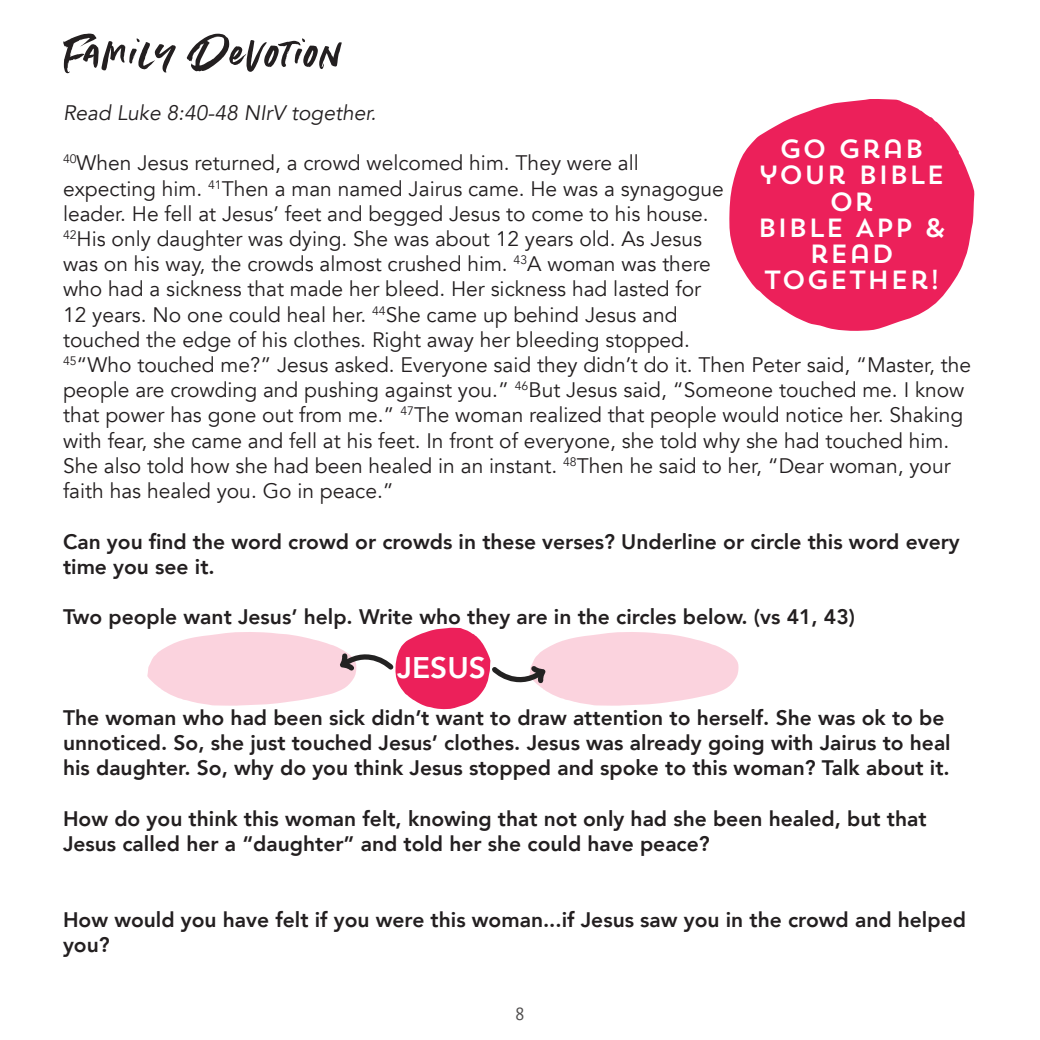
<style>
.page{position:relative;width:1040px;height:1040px;background:#fff}
.page>*{position:absolute;margin:0;border:0;box-sizing:border-box;transform-origin:0 0}
.Body__Black{font:61.25px "Summer Loving Solid";letter-spacing:.05em;color:#231f20}
.Body__Black-2{font:800 29.75px "Avenir";color:#fff}
.t1{font:26.25px/26.2px "Trend Sans One";color:#fff;text-align:center}
.Body__Black-3{font:21px/25.2px "Avenir";color:#231f20}
.Body__Black-4{font:800 21px/25.2px "Avenir";color:#231f20}
.Body__Black-5{font:italic 21px "Avenir";color:#231f20}
.t2{font:17.5px "PT Sans";color:#504e4e}
</style>
<div class="page">
<svg style="left:729px;top:99px;width:245px;height:232px;fill:#ec205a"></svg>
<svg style="left:147px;top:627px;width:591px;height:82px"></svg>
<p class="Body__Black" style="left:63px;top:15px;width:278px">Family Devotion</p>
<p class="Body__Black-5" style="left:63px;top:100px;width:315px">Read Luke 8:40-48 NIrV together.</p>
<p class="Body__Black-3" style="left:63px;top:151px;width:577px"><sup>40</sup>When Jesus returned, a crowd welcomed him. They were all</p>
<p class="Body__Black-3" style="left:63px;top:176px;width:909px">expecting him. <sup>41</sup>Then a man named Jairus came. He was a synagogue<br>leader. He fell at Jesus’ feet and begged Jesus to come to his house.<br><sup>42</sup>His only daughter was dying. She was about 12 years old. As Jesus<br>was on his way, the crowds almost crushed him. <sup>43</sup>A woman was there<br>who had a sickness that made her bleed. Her sickness had lasted for<br>12 years. No one could heal her. <sup>44</sup>She came up behind Jesus and<br>touched the edge of his clothes. Right away her bleeding stopped.<br><sup>45</sup>“Who touched me?” Jesus asked. Everyone said they didn’t do it. Then Peter said, “Master, the people are crowding and pushing against you.” <sup>46</sup>But Jesus said, “Someone touched me. I know that power has gone out from me.” <sup>47</sup>The woman realized that people would notice her. Shaking with fear, she came and fell at his feet. In front of everyone, she told why she had touched him.<br>She also told how she had been healed in an instant. <sup>48</sup>Then he said to her, “Dear woman, your faith has healed you. Go in peace.”</p>
<p class="Body__Black-4" style="left:63px;top:528px;width:898px">Can you find the word crowd or crowds in these verses? Underline or circle this word every time you see it.</p>
<p class="Body__Black-4" style="left:63px;top:604px;width:793px">Two people want Jesus’ help. Write who they are in the circles below. (vs 41, 43)</p>
<p class="t1" style="left:779px;top:135px;width:147px">GO GRAB</p>
<p class="t1" style="left:758px;top:161px;width:188px">YOUR BIBLE<br>OR</p>
<p class="t1" style="left:757px;top:214px;width:190px">BIBLE APP &amp;</p>
<p class="t1" style="left:763px;top:240px;width:178px">READ<br>TOGETHER!</p>
<p class="Body__Black-2" style="left:397px;top:644px;width:90px">JESUS</p>
<p class="Body__Black-4" style="left:63px;top:705px;width:883px">The woman who had been sick didn’t want to draw attention to herself. She was ok to be</p>
<p class="Body__Black-4" style="left:63px;top:730px;width:889px">unnoticed. So, she just touched Jesus’ clothes. Jesus was already going with Jairus to heal his daughter. So, why do you think Jesus stopped and spoke to this woman? Talk about it.</p>
<p class="Body__Black-4" style="left:63px;top:806px;width:865px">How do you think this woman felt, knowing that not only had she been healed, but that</p>
<p class="Body__Black-4" style="left:63px;top:831px;width:648px">Jesus called her a “daughter” and told her she could have peace?</p>
<p class="Body__Black-4" style="left:63px;top:906px;width:904px">How would you have felt if you were this woman...if Jesus saw you in the crowd and helped you?</p>
<p class="t2" style="left:515px;top:1002px;width:11px">8</p>
</div>
